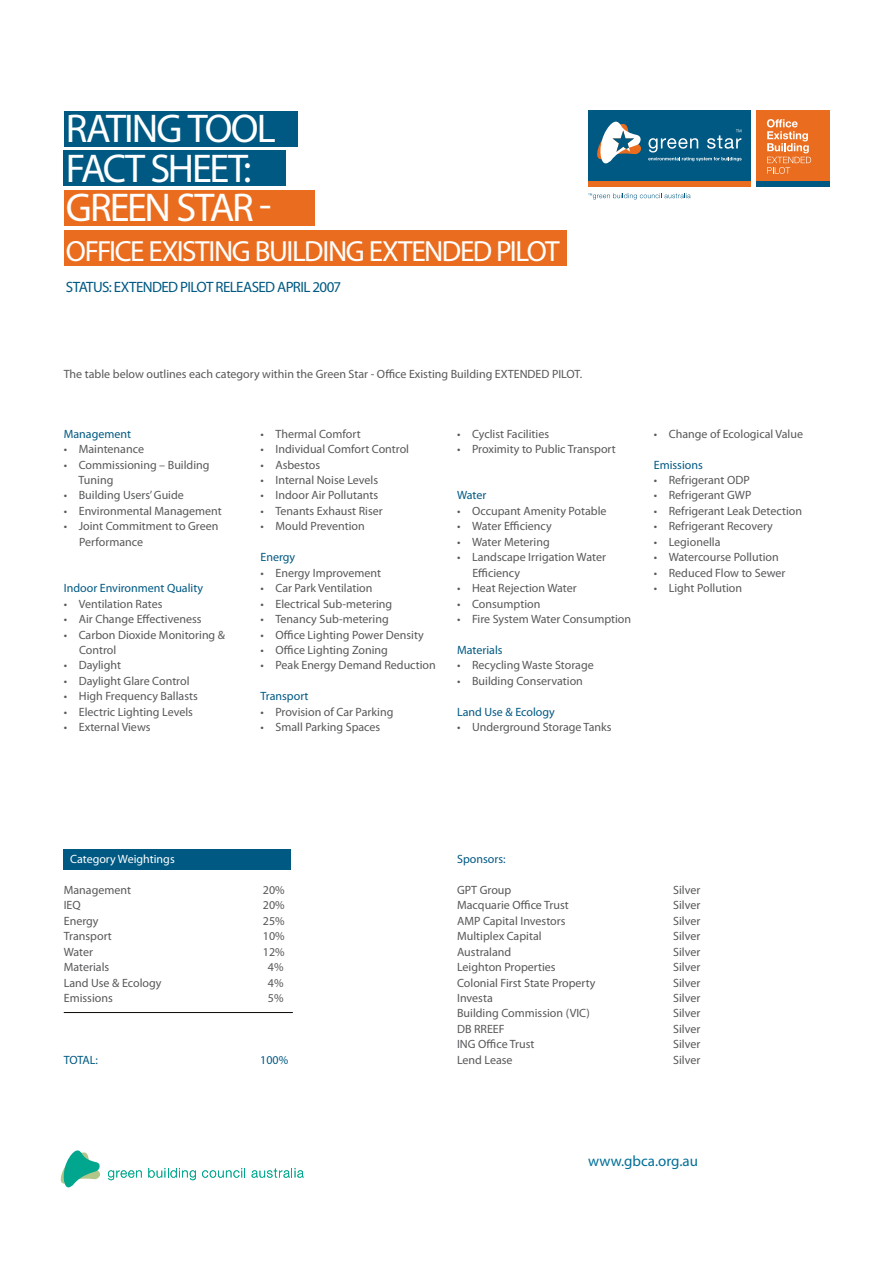
<style>
.page{position:relative;width:893px;height:1263px;background:#fff}
.page>*{position:absolute;margin:0;border:0;box-sizing:border-box;transform-origin:0 0}
.t1{font:40.35px "Myriad Pro";color:#fff}
.t2{font:29.25px "Myriad Pro";color:#fff}
.t3{font:15px "Myriad Pro";letter-spacing:-.04em;color:#005983}
.t4{font:15px "Myriad Pro";color:#016f98}
.t5{font:12px "Myriad Pro";color:#57585a}
.t6{font:12px "Myriad Pro";color:#005983}
.t7{font:12px "Myriad Pro";color:#fff}
</style>
<div class="page">
<div style="left:64px;top:849px;width:227px;height:21px;background:#005983"></div>
<hr style="left:64px;top:1012px;width:229px;height:1px;background:#0c0806">
<div style="left:64px;top:111px;width:234px;height:35px;background:#005983"></div>
<div style="left:64px;top:150px;width:222px;height:36px;background:#005983"></div>
<div style="left:64px;top:190px;width:251px;height:36px;background:#ea6d1f"></div>
<div style="left:64px;top:230px;width:503px;height:36px;background:#ea6d1f"></div>
<svg style="left:61px;top:1150px;width:81px;height:37px"></svg>
<svg style="left:148px;top:1168px;width:48px;height:12px"></svg>
<svg style="left:202px;top:1168px;width:43px;height:10px"></svg>
<svg style="left:252px;top:1168px;width:52px;height:10px"></svg>
<div style="left:588px;top:111px;width:163px;height:71px;background:#005983"></div>
<div style="left:588px;top:181px;width:163px;height:6px;background:#ea6d1f"></div>
<svg style="left:588px;top:193px;width:103px;height:7px"></svg>
<svg style="left:597px;top:121px;width:144px;height:43px"></svg>
<div style="left:756px;top:111px;width:73px;height:71px;background:#ea6d1f"></div>
<div style="left:756px;top:181px;width:73px;height:6px;background:#005983"></div>
<svg style="left:767px;top:119px;width:44px;height:55px"></svg>
<p class="t1" style="left:66px;top:104px;width:20px">rating</p>
<p class="t1" style="left:188px;top:104px;width:23px">tool</p>
<p class="t1" style="left:66px;top:143px;width:21px">fact</p>
<p class="t1" style="left:151px;top:143px;width:102px">sheet:</p>
<p class="t1" style="left:66px;top:183px;width:22px">green</p>
<p class="t1" style="left:176px;top:183px;width:20px">star</p>
<p class="t1" style="left:259px;top:183px;width:14px">-</p>
<p class="t2" style="left:66px;top:233px;width:32px">Office</p>
<p class="t2" style="left:148px;top:233px;width:14px">existing</p>
<p class="t2" style="left:255px;top:233px;width:15px">building</p>
<p class="t2" style="left:369px;top:233px;width:17px">extended</p>
<p class="t2" style="left:496px;top:233px;width:14px">pilot</p>
<p class="t3" style="left:66px;top:278px;width:16px">Status</p>
<p class="t3" style="left:109px;top:278px;width:22px">: Extended</p>
<p class="t3" style="left:180px;top:278px;width:8px">pilot</p>
<p class="t3" style="left:216px;top:278px;width:9px">released</p>
<p class="t3" style="left:277px;top:278px;width:16px">April</p>
<p class="t3" style="left:313px;top:278px;width:30px">2007</p>
<p class="t5" style="left:64px;top:367px;width:520px">The table below outlines each category within the Green Star - Office Existing Building EXTENDED PILOT.</p>
<p class="t6" style="left:64px;top:426px;width:69px">Management</p>
<p class="t5" style="left:64px;top:442px;width:82px">• Maintenance</p>
<p class="t5" style="left:64px;top:457px;width:147px">• Commissioning – Building</p>
<p class="t5" style="left:79px;top:473px;width:36px">Tuning</p>
<p class="t5" style="left:64px;top:488px;width:122px">• Building Users’ Guide</p>
<p class="t5" style="left:64px;top:503px;width:160px">• Environmental Management</p>
<p class="t5" style="left:64px;top:519px;width:156px">• Joint Commitment to Green</p>
<p class="t5" style="left:79px;top:534px;width:66px">Performance</p>
<p class="t6" style="left:64px;top:581px;width:141px">Indoor Environment Quality</p>
<p class="t5" style="left:64px;top:596px;width:100px">• Ventilation Rates</p>
<p class="t5" style="left:64px;top:612px;width:139px">• Air Change Effectiveness</p>
<p class="t5" style="left:64px;top:627px;width:163px">• Carbon Dioxide Monitoring &amp;</p>
<p class="t5" style="left:79px;top:642px;width:39px">Control</p>
<p class="t5" style="left:64px;top:658px;width:59px">• Daylight</p>
<p class="t5" style="left:64px;top:673px;width:127px">• Daylight Glare Control</p>
<p class="t5" style="left:64px;top:689px;width:136px">• High Frequency Ballasts</p>
<p class="t5" style="left:64px;top:704px;width:131px">• Electric Lighting Levels</p>
<p class="t5" style="left:64px;top:720px;width:88px">• External Views</p>
<p class="t5" style="left:260px;top:426px;width:102px">• Thermal Comfort</p>
<p class="t5" style="left:260px;top:442px;width:150px">• Individual Comfort Control</p>
<p class="t5" style="left:260px;top:457px;width:61px">• Asbestos</p>
<p class="t5" style="left:260px;top:473px;width:119px">• Internal Noise Levels</p>
<p class="t5" style="left:260px;top:488px;width:119px">• Indoor Air Pollutants</p>
<p class="t5" style="left:260px;top:503px;width:124px">• Tenants Exhaust Riser</p>
<p class="t5" style="left:260px;top:519px;width:106px">• Mould Prevention</p>
<p class="t6" style="left:260px;top:550px;width:36px">Energy</p>
<p class="t5" style="left:260px;top:565px;width:122px">• Energy Improvement</p>
<p class="t5" style="left:260px;top:581px;width:113px">• Car Park Ventilation</p>
<p class="t5" style="left:260px;top:596px;width:133px">• Electrical Sub-metering</p>
<p class="t5" style="left:260px;top:612px;width:130px">• Tenancy Sub-metering</p>
<p class="t5" style="left:260px;top:627px;width:165px">• Office Lighting Power Density</p>
<p class="t5" style="left:260px;top:642px;width:129px">• Office Lighting Zoning</p>
<p class="t5" style="left:260px;top:658px;width:177px">• Peak Energy Demand Reduction</p>
<p class="t6" style="left:260px;top:689px;width:50px">Transport</p>
<p class="t5" style="left:260px;top:704px;width:135px">• Provision of Car Parking</p>
<p class="t5" style="left:260px;top:720px;width:121px">• Small Parking Spaces</p>
<p class="t5" style="left:457px;top:426px;width:93px">• Cyclist Facilities</p>
<p class="t5" style="left:457px;top:442px;width:160px">• Proximity to Public Transport</p>
<p class="t6" style="left:457px;top:488px;width:31px">Water</p>
<p class="t5" style="left:457px;top:503px;width:151px">• Occupant Amenity Potable</p>
<p class="t5" style="left:457px;top:519px;width:96px">• Water Efficiency</p>
<p class="t5" style="left:457px;top:534px;width:94px">• Water Metering</p>
<p class="t5" style="left:457px;top:550px;width:150px">• Landscape Irrigation Water</p>
<p class="t5" style="left:472px;top:565px;width:49px">Efficiency</p>
<p class="t5" style="left:457px;top:581px;width:121px">• Heat Rejection Water</p>
<p class="t5" style="left:457px;top:596px;width:85px">• Consumption</p>
<p class="t5" style="left:457px;top:612px;width:176px">• Fire System Water Consumption</p>
<p class="t6" style="left:457px;top:642px;width:47px">Materials</p>
<p class="t5" style="left:457px;top:658px;width:138px">• Recycling Waste Storage</p>
<p class="t5" style="left:457px;top:673px;width:127px">• Building Conservation</p>
<p class="t6" style="left:457px;top:704px;width:99px">Land Use &amp; Ecology</p>
<p class="t5" style="left:457px;top:720px;width:156px">• Underground Storage Tanks</p>
<p class="t5" style="left:654px;top:426px;width:151px">• Change of Ecological Value</p>
<p class="t6" style="left:654px;top:457px;width:51px">Emissions</p>
<p class="t5" style="left:654px;top:473px;width:97px">• Refrigerant ODP</p>
<p class="t5" style="left:654px;top:488px;width:99px">• Refrigerant GWP</p>
<p class="t5" style="left:654px;top:503px;width:150px">• Refrigerant Leak Detection</p>
<p class="t5" style="left:654px;top:519px;width:121px">• Refrigerant Recovery</p>
<p class="t5" style="left:654px;top:534px;width:68px">• Legionella</p>
<p class="t5" style="left:654px;top:550px;width:126px">• Watercourse Pollution</p>
<p class="t5" style="left:654px;top:565px;width:133px">• Reduced Flow to Sewer</p>
<p class="t5" style="left:654px;top:581px;width:90px">• Light Pollution</p>
<p class="t7" style="left:70px;top:851px;width:106px">Category Weightings</p>
<p class="t5" style="left:64px;top:882px;width:69px">Management</p>
<p class="t5" style="left:263px;top:882px;width:23px">20%</p>
<p class="t5" style="left:64px;top:898px;width:19px">IEQ</p>
<p class="t5" style="left:263px;top:898px;width:23px">20%</p>
<p class="t5" style="left:64px;top:913px;width:36px">Energy</p>
<p class="t5" style="left:263px;top:913px;width:23px">25%</p>
<p class="t5" style="left:64px;top:929px;width:50px">Transport</p>
<p class="t5" style="left:263px;top:929px;width:23px">10%</p>
<p class="t5" style="left:64px;top:944px;width:31px">Water</p>
<p class="t5" style="left:263px;top:944px;width:23px">12%</p>
<p class="t5" style="left:64px;top:960px;width:47px">Materials</p>
<p class="t5" style="left:268px;top:960px;width:17px">4%</p>
<p class="t5" style="left:64px;top:975px;width:99px">Land Use &amp; Ecology</p>
<p class="t5" style="left:268px;top:975px;width:17px">4%</p>
<p class="t5" style="left:64px;top:990px;width:51px">Emissions</p>
<p class="t5" style="left:268px;top:990px;width:17px">5%</p>
<p class="t6" style="left:64px;top:1052px;width:36px">TOTAL:</p>
<p class="t6" style="left:260px;top:1052px;width:29px">100%</p>
<p class="t6" style="left:457px;top:851px;width:50px">Sponsors:</p>
<p class="t5" style="left:457px;top:882px;width:56px">GPT Group</p>
<p class="t5" style="left:673px;top:882px;width:29px">Silver</p>
<p class="t5" style="left:457px;top:898px;width:113px">Macquarie Office Trust</p>
<p class="t5" style="left:673px;top:898px;width:29px">Silver</p>
<p class="t5" style="left:457px;top:913px;width:110px">AMP Capital Investors</p>
<p class="t5" style="left:673px;top:913px;width:29px">Silver</p>
<p class="t5" style="left:457px;top:929px;width:86px">Multiplex Capital</p>
<p class="t5" style="left:673px;top:929px;width:29px">Silver</p>
<p class="t5" style="left:457px;top:944px;width:56px">Australand</p>
<p class="t5" style="left:673px;top:944px;width:29px">Silver</p>
<p class="t5" style="left:457px;top:960px;width:100px">Leighton Properties</p>
<p class="t5" style="left:673px;top:960px;width:29px">Silver</p>
<p class="t5" style="left:457px;top:975px;width:140px">Colonial First State Property</p>
<p class="t5" style="left:673px;top:975px;width:29px">Silver</p>
<p class="t5" style="left:457px;top:990px;width:37px">Investa</p>
<p class="t5" style="left:673px;top:990px;width:29px">Silver</p>
<p class="t5" style="left:457px;top:1006px;width:134px">Building Commission (VIC)</p>
<p class="t5" style="left:673px;top:1006px;width:29px">Silver</p>
<p class="t5" style="left:457px;top:1021px;width:49px">DB RREEF</p>
<p class="t5" style="left:673px;top:1021px;width:29px">Silver</p>
<p class="t5" style="left:457px;top:1037px;width:79px">ING Office Trust</p>
<p class="t5" style="left:673px;top:1037px;width:29px">Silver</p>
<p class="t5" style="left:457px;top:1052px;width:57px">Lend Lease</p>
<p class="t5" style="left:673px;top:1052px;width:29px">Silver</p>
<p class="t4" style="left:588px;top:1151px;width:111px">www.gbca.org.au</p>
</div>
